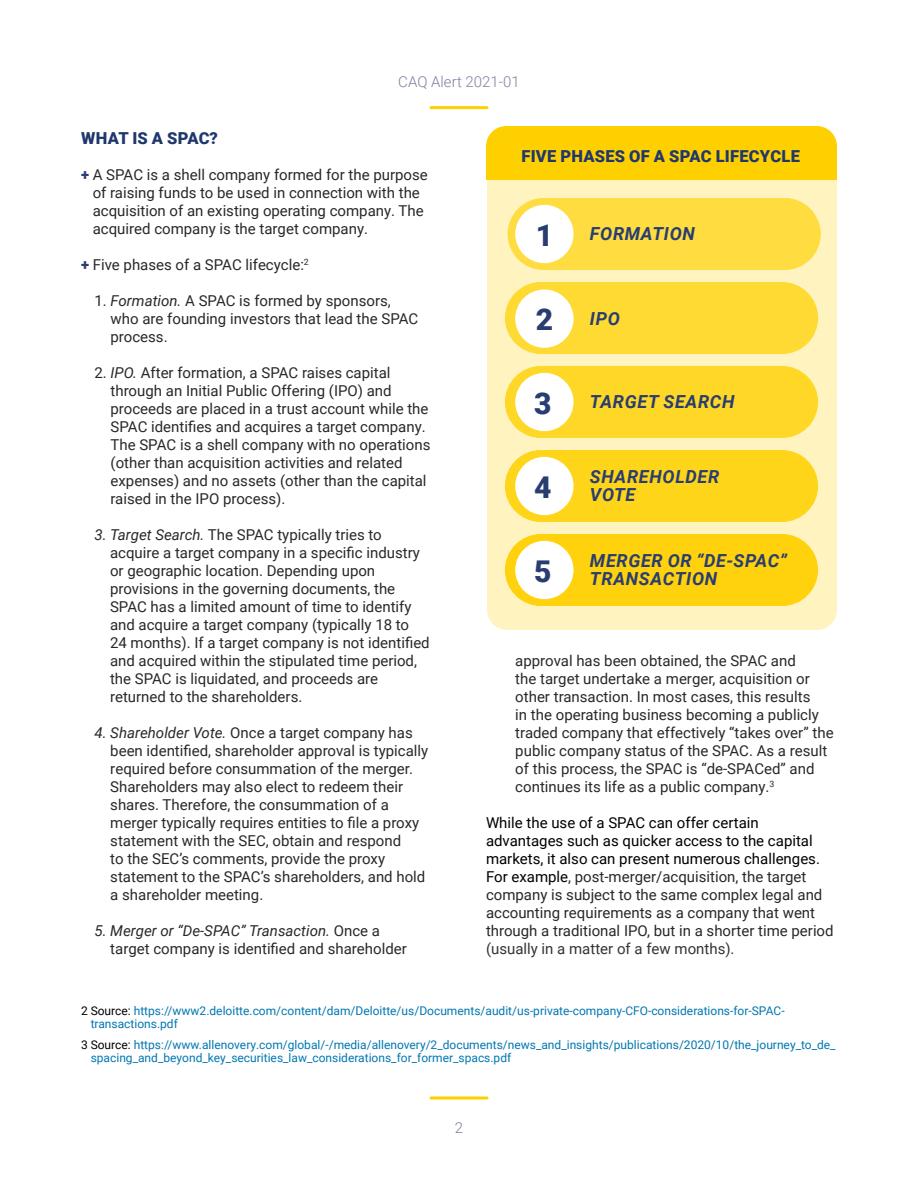
<style>
.page{position:relative;width:918px;height:1188px;background:#fff}
.page>*{position:absolute;margin:0;border:0;box-sizing:border-box;transform-origin:0 0}
.TEXT_-_Body{font:900 30px "Roboto";color:#293d70}
.TEXT_-_Body-2{font:italic 700 18px "Roboto";letter-spacing:.035em;color:#293d70}
.TEXT_-_Header_1{font:900 16.5px "Roboto";letter-spacing:.015em;color:#1f376c}
.TEXT_-_Body-3{font:15px/18px "Roboto";color:#292829}
.t1{font:300 15px "Roboto";color:#7e7fa2}
.TEXT_-_Footnote{font:12px/13.5px "Roboto";color:#0077b1}
.s1{font-weight:900;color:#293d70}
.s2{font-style:italic}
.s3{color:#000}
.s4{color:#333}
</style>
<div class="page">
<svg style="left:431px;top:1096px;width:56px;height:4px"></svg>
<hr style="left:431px;top:106px;width:56px;height:3px;background:#ffd000">
<div style="left:487px;top:180px;width:350px;height:450px;background:#fff3bf"></div>
<div style="left:486px;top:126px;width:351px;height:54px;background:#ffd000"></div>
<div style="left:508px;top:198px;width:313px;height:72px;background:#ffdc40;border-radius:36px"></div>
<div style="left:505px;top:282px;width:313px;height:72px;background:#ffda33;border-radius:36px"></div>
<div style="left:505px;top:366px;width:313px;height:72px;background:#ffd726;border-radius:36px"></div>
<div style="left:505px;top:450px;width:313px;height:72px;background:#ffd51a;border-radius:36px"></div>
<div style="left:505px;top:534px;width:313px;height:72px;background:#ffd20d;border-radius:36px"></div>
<div style="left:515px;top:205px;width:59px;height:58px;background:#fff;border-radius:50%"></div>
<div style="left:515px;top:289px;width:59px;height:59px;background:#fff;border-radius:50%"></div>
<div style="left:515px;top:373px;width:59px;height:58px;background:#fff;border-radius:50%"></div>
<div style="left:515px;top:457px;width:59px;height:58px;background:#fff;border-radius:50%"></div>
<div style="left:515px;top:541px;width:59px;height:58px;background:#fff;border-radius:50%"></div>
<p class="t1" style="left:398px;top:72px;width:123px">CAQ Alert 2021-01</p>
<p class="TEXT_-_Header_1" style="left:81px;top:127px;width:138px">WHAT IS A SPAC?</p>
<p class="TEXT_-_Body-3" style="left:93px;top:165px;width:337px;text-indent:-12px"><span class="s1">+</span> A SPAC is a shell company formed for the purpose of raising funds to be used in connection with the acquisition of an existing operating company. The acquired company is the target company.</p>
<p class="TEXT_-_Body-3" style="left:81px;top:255px;width:229px"><span class="s1">+</span> Five phases of a SPAC lifecycle:<sup>2</sup></p>
<p class="TEXT_-_Body-3" style="left:111px;top:291px;width:309px;text-indent:-16px">1. <span class="s2">Formation.</span> A SPAC is formed by sponsors, who are founding investors that lead the SPAC process.</p>
<p class="TEXT_-_Body-3" style="left:111px;top:363px;width:321px;text-indent:-16px">2. <span class="s2">IPO.</span> After formation, a SPAC raises capital through an Initial Public Offering (IPO) and proceeds are placed in a trust account while the SPAC identifies and acquires a target company.<br>The SPAC is a shell company with no operations (other than acquisition activities and related expenses) and no assets (other than the capital raised in the IPO process).</p>
<p class="TEXT_-_Body-3" style="left:110px;top:525px;width:321px;text-indent:-16px"><span class="s2">3. Target Search.</span> The SPAC typically tries to acquire a target company in a specific industry or geographic location. Depending upon provisions in the governing documents, the SPAC has a limited amount of time to identify and acquire a target company (typically 18 to 24 months). If a target company is not identified and acquired within the stipulated time period, the SPAC is liquidated, and proceeds are returned to the shareholders.</p>
<p class="TEXT_-_Body-3" style="left:110px;top:723px;width:319px;text-indent:-16px"><span class="s2">4. Shareholder Vote.</span> Once a target company has been identified, shareholder approval is typically required before consummation of the merger.<br>Shareholders may also elect to redeem their shares. Therefore, the consummation of a merger typically requires entities to file a proxy statement with the SEC, obtain and respond<br>to the SEC’s comments, provide the proxy statement to the SPAC’s shareholders, and hold a shareholder meeting.</p>
<p class="TEXT_-_Body-3" style="left:110px;top:921px;width:298px;text-indent:-16px"><span class="s2">5. Merger or “De-SPAC” Transaction.</span> Once a target company is identified and shareholder</p>
<p class="TEXT_-_Header_1" style="left:521px;top:144px;width:280px">FIVE PHASES OF A SPAC LIFECYCLE</p>
<p class="TEXT_-_Body" style="left:536px;top:214px;width:19px">1</p>
<p class="TEXT_-_Body-2" style="left:590px;top:221px;width:106px">FORMATION</p>
<p class="TEXT_-_Body" style="left:536px;top:299px;width:19px">2</p>
<p class="TEXT_-_Body-2" style="left:590px;top:306px;width:31px">IPO</p>
<p class="TEXT_-_Body" style="left:534px;top:382px;width:19px">3</p>
<p class="TEXT_-_Body-2" style="left:590px;top:389px;width:146px">TARGET SEARCH</p>
<p class="TEXT_-_Body" style="left:534px;top:466px;width:19px">4</p>
<p class="TEXT_-_Body" style="left:534px;top:550px;width:19px">5</p>
<p class="TEXT_-_Body-2" style="left:590px;top:464px;width:131px">SHAREHOLDER</p>
<p class="TEXT_-_Body-2" style="left:590px;top:482px;width:47px">VOTE</p>
<p class="TEXT_-_Body-2" style="left:590px;top:548px;width:198px">MERGER OR “DE-SPAC”</p>
<p class="TEXT_-_Body-2" style="left:590px;top:566px;width:129px">TRANSACTION</p>
<p class="TEXT_-_Body-3" style="left:515px;top:651px;width:320px">approval has been obtained, the SPAC and<br>the target undertake a merger, acquisition or other transaction. In most cases, this results<br>in the operating business becoming a publicly traded company that effectively “takes over” the public company status of the SPAC. As a result of this process, the SPAC is “de-SPACed” and continues its life as a public company.<sup>3</sup></p>
<p class="TEXT_-_Body-3" style="left:486px;top:813px;width:349px"><span class="s3">While the use of a SPAC can offer certain advantages such as quicker access to the capital markets, it also can present numerous challenges.<br>For example</span>, post-merger/acquisition, the target company is subject to the same complex legal and accounting requirements as a company that went through a traditional IPO, but in a shorter time period <span class="s4">(usually in a matter of a few months).</span></p>
<p class="TEXT_-_Footnote" style="left:91px;top:1003px;width:695px;text-indent:-10px"><span class="s3">2 Source:</span> https://www2.deloitte.com/content/dam/Deloitte/us/Documents/audit/us-private-company-CFO-considerations-for-SPAC&shy;transactions.pdf</p>
<p class="TEXT_-_Footnote" style="left:91px;top:1037px;width:746px;text-indent:-10px"><span class="s3">3 Source:</span> https://www.allenovery.com/global/-/media/allenovery/2_documents/news_and_insights/publications/2020/10/the_journey_to_de_ spacing_and_beyond_key_securities_law_considerations_for_former_spacs.pdf</p>
<p class="t1" style="left:455px;top:1117px;width:10px">2</p>
</div>
